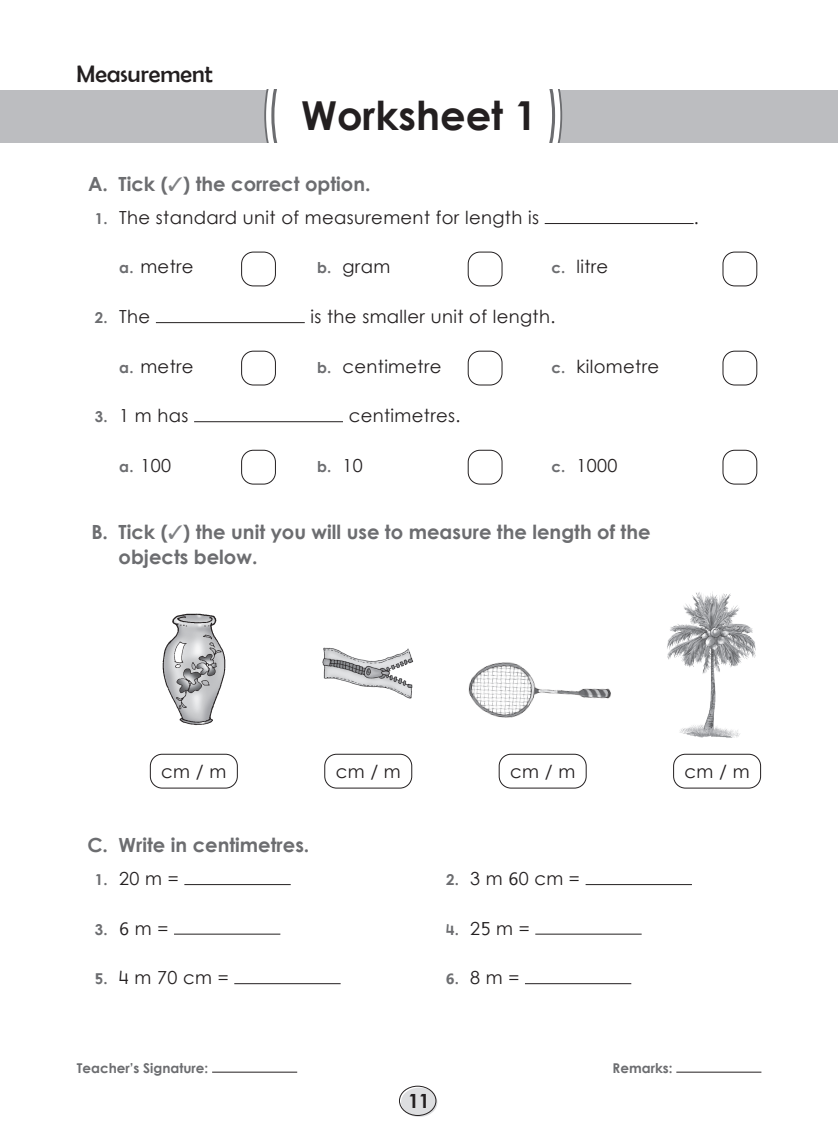
<style>
.page{position:relative;width:838px;height:1136px;background:#fff}
.page>*{position:absolute;margin:0;border:0;box-sizing:border-box;transform-origin:0 0}
.Rubric{font:39.9px "Century Gothic Bold New";color:#231f20}
.Chapter_heading{font:24px "Berlin Sans FB";color:#231f20}
.Rubric-2{font:19.5px/25.5px "Century Gothic Bold New";color:#6c6d70}
.t1{font:19.5px "Century Gothic Bold New";color:#231f20}
.Sub_rubric{font:18px "Century Gothic Regular New";letter-spacing:.02em;color:#231f20}
.i__ii{font:18px "Century Gothic Regular New";letter-spacing:.02em;color:#231f20}
.center{font:18px "Century Gothic Regular New";letter-spacing:.02em;color:#231f20}
.i__ii-2{font:15px "Century Gothic Bold New";color:#6c6d70}
.t2{font:13.5px "Century Gothic Bold New";color:#6c6d70}
.s1{color:#808285}
.s2{font-family:"Century Gothic Bold New";font-size:15px;color:#6c6d70}
.s3{font-family:"Century Gothic Regular New";font-size:18px;color:#231f20}
</style>
<div class="page">
<hr style="left:212px;top:1071px;width:85px;height:1px;background:#231f20">
<hr style="left:676px;top:1071px;width:85px;height:1px;background:#231f20">
<div style="left:401px;top:1087px;width:36px;height:29px;background:#dddee0;border-radius:50%"></div>
<div style="left:399px;top:1085px;width:37px;height:30px;border:1px solid #231f20;border-radius:50%"></div>
<hr style="left:544px;top:223px;width:149px;height:1px;background:#231f20">
<div style="left:241px;top:252px;width:35px;height:34px;border:1px solid #231f20;border-radius:12px"></div>
<div style="left:468px;top:252px;width:34px;height:34px;border:1px solid #231f20;border-radius:12px"></div>
<div style="left:722px;top:252px;width:35px;height:34px;border:1px solid #231f20;border-radius:12px"></div>
<hr style="left:156px;top:322px;width:149px;height:1px;background:#231f20">
<div style="left:241px;top:351px;width:35px;height:34px;border:1px solid #231f20;border-radius:12px"></div>
<div style="left:468px;top:351px;width:34px;height:34px;border:1px solid #231f20;border-radius:12px"></div>
<div style="left:722px;top:351px;width:35px;height:34px;border:1px solid #231f20;border-radius:12px"></div>
<hr style="left:194px;top:421px;width:149px;height:1px;background:#231f20">
<div style="left:241px;top:450px;width:35px;height:34px;border:1px solid #231f20;border-radius:12px"></div>
<div style="left:468px;top:450px;width:34px;height:34px;border:1px solid #231f20;border-radius:12px"></div>
<div style="left:722px;top:450px;width:35px;height:34px;border:1px solid #231f20;border-radius:12px"></div>
<hr style="left:184px;top:884px;width:107px;height:1px;background:#231f20">
<hr style="left:585px;top:884px;width:107px;height:1px;background:#231f20">
<hr style="left:174px;top:933px;width:106px;height:1px;background:#231f20">
<hr style="left:535px;top:933px;width:106px;height:1px;background:#231f20">
<hr style="left:234px;top:983px;width:106px;height:1px;background:#231f20">
<hr style="left:525px;top:983px;width:106px;height:1px;background:#231f20">
<div style="left:150px;top:753px;width:88px;height:35px;border:1px solid #231f20;border-radius:12px"></div>
<div style="left:324px;top:753px;width:88px;height:35px;border:1px solid #231f20;border-radius:12px"></div>
<div style="left:499px;top:753px;width:87px;height:35px;border:1px solid #231f20;border-radius:12px"></div>
<div style="left:673px;top:753px;width:88px;height:35px;border:1px solid #231f20;border-radius:12px"></div>
<img style="left:162px;top:613px;width:64px;height:112px">
<img style="left:323px;top:647px;width:91px;height:51px">
<img style="left:468px;top:662px;width:143px;height:56px">
<img style="left:667px;top:592px;width:89px;height:146px">
<div style="left:0;top:90px;width:838px;height:52px;background:#bcbdc0"></div>
<div style="left:264px;top:90px;width:298px;height:52px;background:#fff"></div>
<p class="Chapter_heading" style="left:77px;top:60px;width:138px">Measurement</p>
<p class="Rubric" style="left:301px;top:85px;width:237px">Worksheet 1</p>
<p class="Rubric-2" style="left:88px;top:171px;width:284px">A. Tick (<span class="s1">✓</span>) the correct option.</p>
<p class="Sub_rubric" style="left:95px;top:205px;width:445px"><span class="s2">1.</span> The standard unit of measurement for length is</p>
<p class="Sub_rubric" style="left:694px;top:205px;width:6px">.</p>
<p class="i__ii" style="left:119px;top:254px;width:76px"><span class="s2">a.</span> metre</p>
<p class="i__ii" style="left:317px;top:254px;width:75px"><span class="s2">b.</span> gram</p>
<p class="i__ii" style="left:551px;top:254px;width:58px"><span class="s2">c.</span> litre</p>
<p class="Sub_rubric" style="left:95px;top:304px;width:57px"><span class="s2">2.</span> The</p>
<p class="Sub_rubric" style="left:310px;top:304px;width:246px">is the smaller unit of length.</p>
<p class="i__ii" style="left:119px;top:353px;width:76px"><span class="s2">a.</span> metre</p>
<p class="i__ii" style="left:317px;top:353px;width:126px"><span class="s2">b.</span> centimetre</p>
<p class="i__ii" style="left:551px;top:353px;width:109px"><span class="s2">c.</span> kilometre</p>
<p class="Sub_rubric" style="left:95px;top:403px;width:95px"><span class="s2">3.</span> 1 m has</p>
<p class="Sub_rubric" style="left:349px;top:403px;width:113px">centimetres.</p>
<p class="i__ii" style="left:119px;top:452px;width:53px"><span class="s2">a.</span> 100</p>
<p class="i__ii-2" style="left:317px;top:455px;width:47px">b. <span class="s3">10</span></p>
<p class="i__ii" style="left:551px;top:452px;width:67px"><span class="s2">c.</span> 1000</p>
<p class="Rubric-2" style="left:119px;top:517px;width:533px;text-indent:-27px">B. Tick (<span class="s1">✓</span>) the unit you will use to measure the length of the objects below.</p>
<p class="center" style="left:161px;top:758px;width:67px">cm / m</p>
<p class="center" style="left:336px;top:758px;width:67px">cm / m</p>
<p class="center" style="left:510px;top:758px;width:67px">cm / m</p>
<p class="center" style="left:684px;top:758px;width:67px">cm / m</p>
<p class="Rubric-2" style="left:87px;top:831px;width:223px">C. Write in centimetres.</p>
<p class="Sub_rubric" style="left:95px;top:865px;width:85px"><span class="s2">1.</span> 20 m =</p>
<p class="Sub_rubric" style="left:446px;top:865px;width:135px"><span class="s2">2.</span> 3 m 60 cm =</p>
<p class="Sub_rubric" style="left:95px;top:915px;width:75px"><span class="s2">3.</span> 6 m =</p>
<p class="Sub_rubric" style="left:446px;top:915px;width:85px"><span class="s2">4.</span> 25 m =</p>
<p class="Sub_rubric" style="left:95px;top:964px;width:135px"><span class="s2">5.</span> 4 m 70 cm =</p>
<p class="Sub_rubric" style="left:446px;top:964px;width:75px"><span class="s2">6.</span> 8 m =</p>
<p class="t2" style="left:77px;top:1057px;width:133px">Teacher’s Signature:</p>
<p class="t2" style="left:612px;top:1057px;width:61px">Remarks:</p>
<p class="t1" style="left:408px;top:1085px;width:23px">11</p>
</div>
